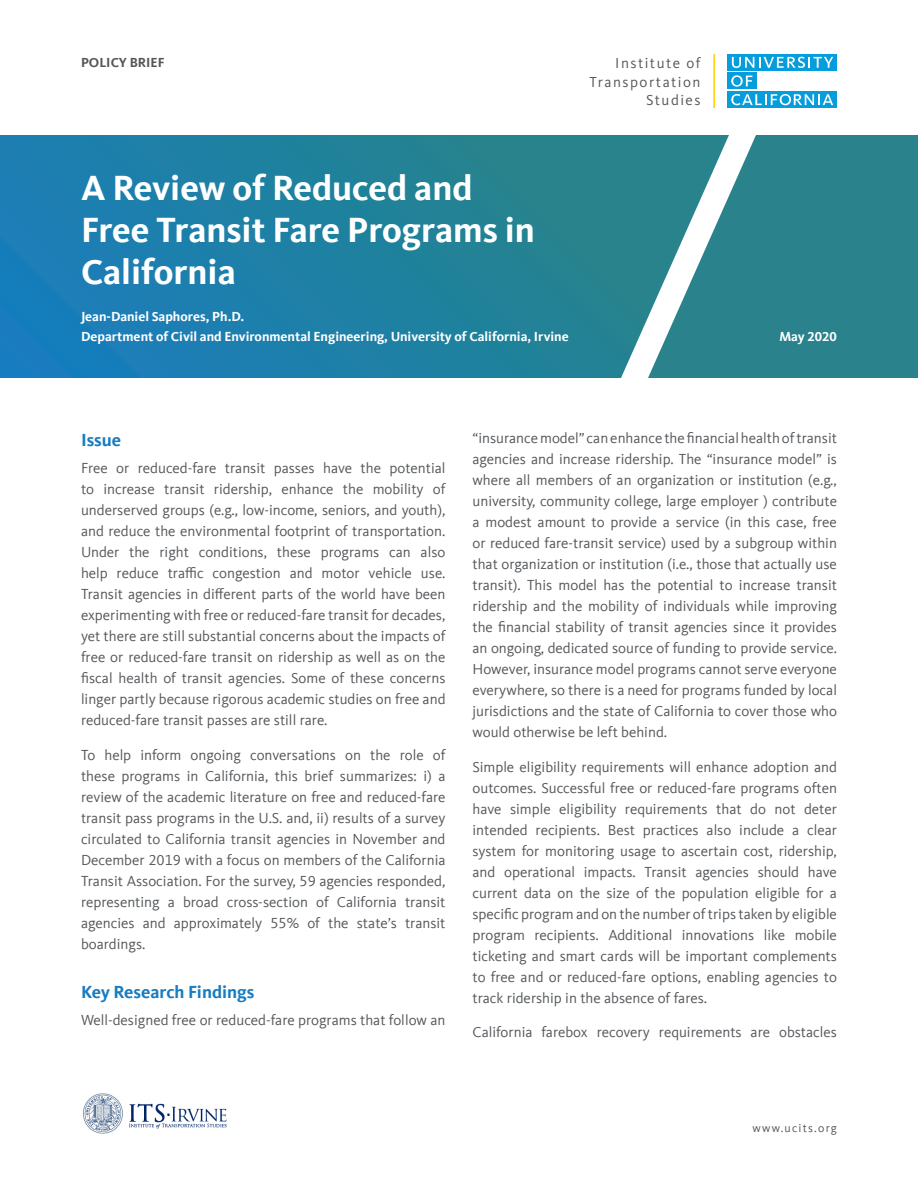
<style>
.page{position:relative;width:918px;height:1188px;background:#fff}
.page>*{position:absolute;margin:0;border:0;box-sizing:border-box;transform-origin:0 0}
.t1{font:700 36px/42px "Kievit Offc Pro";color:#fff}
.t2{font:700 18px "Kievit Offc Pro";color:#177cc1}
.Body{font:15px/21px "Kievit Offc Pro";color:#54575a;text-align:justify}
.Body-2{font:15px "Kievit Offc Pro";letter-spacing:.1em;color:#54575a}
.Author{font:700 13.5px "Kievit Offc Pro";color:#fff}
.t3{font:700 13.5px "Kievit Offc Pro";color:#54575a}
.Date{font:700 13.5px "Kievit Offc Pro";color:#fff}
.t4{font:12px "Kievit Offc Pro";letter-spacing:.1em;color:#54575a}
</style>
<div class="page">
<img style="left:83px;top:1094px;width:144px;height:40px">
<svg style="left:0;top:135px;width:648px;height:243px;background:#2080a2"></svg>
<svg style="left:648px;top:135px;width:270px;height:243px;background:#3b8d96"></svg>
<div style="left:728px;top:73px;width:29px;height:16px;background:#069ddc"></div>
<div style="left:728px;top:54px;width:109px;height:17px;background:#069ddc"></div>
<div style="left:728px;top:91px;width:109px;height:17px;background:#069ddc"></div>
<svg style="left:732px;top:57px;width:101px;height:11px"></svg>
<svg style="left:731px;top:94px;width:102px;height:11px"></svg>
<svg style="left:731px;top:75px;width:21px;height:12px"></svg>
<hr style="left:713px;top:54px;width:2px;height:54px;background:#fc0">
<p class="t3" style="left:81px;top:55px;width:85px">POLICY BRIEF</p>
<p class="Body-2" style="left:615px;top:54px;width:87px">Institute of</p>
<p class="Body-2" style="left:646px;top:91px;width:56px">Studies</p>
<p class="Body-2" style="left:590px;top:73px;width:113px">Transportation</p>
<p class="t1" style="left:81px;top:167px;width:455px">A Review of Reduced and<br>Free Transit Fare Programs in<br>California</p>
<p class="Author" style="left:81px;top:308px;width:165px">Jean-Daniel Saphores, Ph.D.</p>
<p class="Author" style="left:81px;top:328px;width:489px">Department of Civil and Environmental Engineering, University of California, Irvine</p>
<p class="Date" style="left:779px;top:328px;width:59px">May 2020</p>
<p class="t2" style="left:81px;top:429px;width:42px">Issue</p>
<p class="Body" style="left:81px;top:458px;width:366px">Free or reduced-fare transit passes have the potential to increase transit ridership, enhance the mobility of underserved groups (e.g., low-income, seniors, and youth), and reduce the environmental footprint of transportation.<br>Under the right conditions, these programs can also help reduce traffic congestion and motor vehicle use.<br>Transit agencies in different parts of the world have been experimenting with free or reduced-fare transit for decades, yet there are still substantial concerns about the impacts of free or reduced-fare transit on ridership as well as on the fiscal health of transit agencies. Some of these concerns linger partly because rigorous academic studies on free and reduced-fare transit passes are still rare.</p>
<p class="Body" style="left:81px;top:744px;width:366px">To help inform ongoing conversations on the role of these programs in California, this brief summarizes: i) a review of the academic literature on free and reduced-fare transit pass programs in the U.S. and, ii) results of a survey circulated to California transit agencies in November and December 2019 with a focus on members of the California Transit Association. For the survey, 59 agencies responded, representing a broad cross-section of California transit agencies and approximately 55% of the state’s transit boardings.</p>
<p class="t2" style="left:81px;top:981px;width:175px">Key Research Findings</p>
<p class="Body" style="left:81px;top:1010px;width:366px">Well-designed free or reduced-fare programs that follow an</p>
<p class="Body" style="left:472px;top:428px;width:366px">“insurance model” can enhance the financial health of transit agencies and increase ridership. The “insurance model” is where all members of an organization or institution (e.g., university, community college, large employer ) contribute a modest amount to provide a service (in this case, free or reduced fare-transit service) used by a subgroup within that organization or institution (i.e., those that actually use transit). This model has the potential to increase transit ridership and the mobility of individuals while improving the financial stability of transit agencies since it provides an ongoing, dedicated source of funding to provide service.<br>However, insurance model programs cannot serve everyone everywhere, so there is a need for programs funded by local jurisdictions and the state of California to cover those who would otherwise be left behind.</p>
<p class="Body" style="left:472px;top:756px;width:366px">Simple eligibility requirements will enhance adoption and outcomes. Successful free or reduced-fare programs often have simple eligibility requirements that do not deter intended recipients. Best practices also include a clear system for monitoring usage to ascertain cost, ridership, and operational impacts. Transit agencies should have current data on the size of the population eligible for a specific program and on the number of trips taken by eligible program recipients. Additional innovations like mobile ticketing and smart cards will be important complements to free and or reduced-fare options, enabling agencies to track ridership in the absence of fares.</p>
<p class="Body" style="left:472px;top:1022px;width:366px">California farebox recovery requirements are obstacles</p>
<p class="t4" style="left:753px;top:1121px;width:86px">www.ucits.org</p>
</div>
